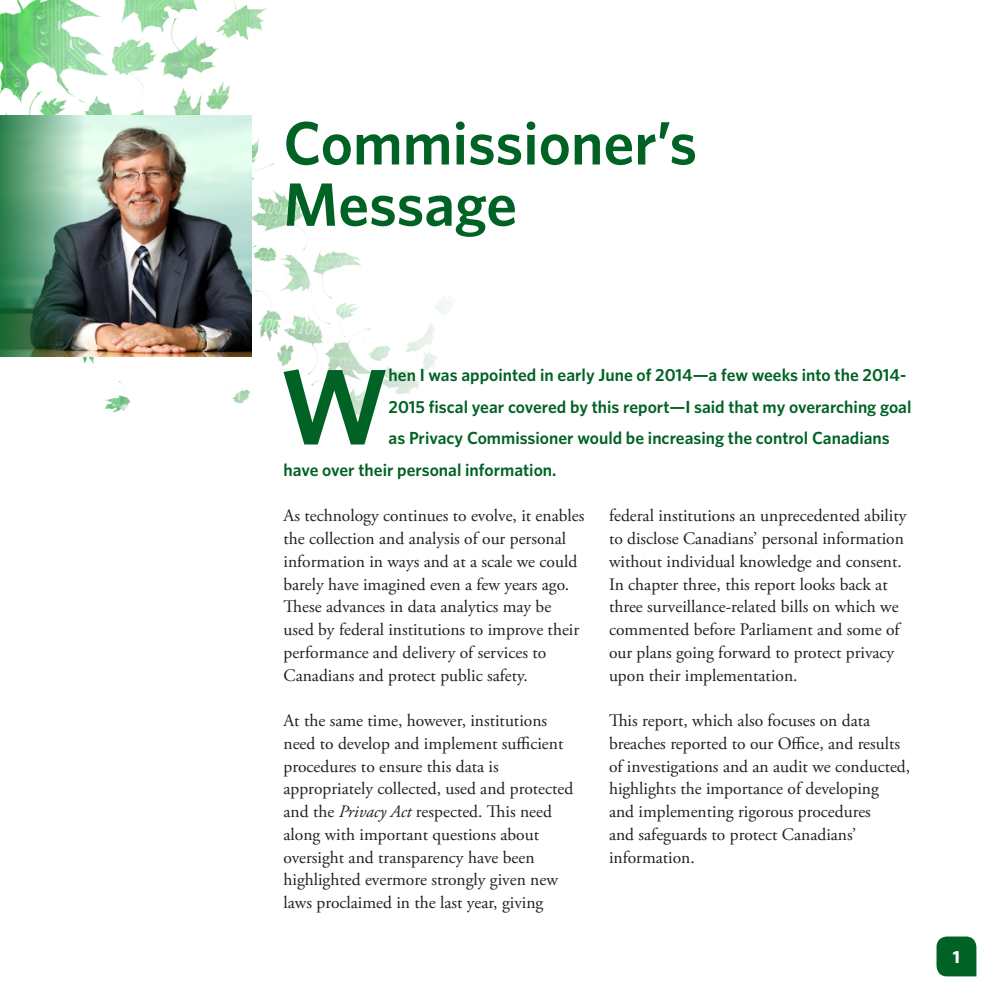
<style>
.page{position:relative;width:1008px;height:1008px;background:#fff}
.page>*{position:absolute;margin:0;border:0;box-sizing:border-box;transform-origin:0 0}
._1st_Paragraph{font:600 107.8px "Whitney";color:#006224}
.Heading{font:600 61.25px/61.2px "Whitney";color:#006224}
.t1{font:17.5px/22.8px "Adobe Garamond Pro";color:#231f20}
._1st_Paragraph-2{font:600 17.5px "Whitney";color:#006224}
.t2{font:700 17.5px "Whitney";color:#fff}
.s1{font-style:italic}
</style>
<div class="page">
<img style="left:0;top:0;width:452px;height:417px">
<img style="left:0;top:115px;width:252px;height:242px">
<svg style="left:0;top:116px;width:84px;height:241px;background:#5a8c70"></svg>
<div style="left:937px;top:937px;width:39px;height:39px;background:#006224"></div>
<p class="Heading" style="left:284px;top:111px;width:415px">Commissioner’s<br>Message</p>
<p class="_1st_Paragraph" style="left:280px;top:342px;width:110px">W</p>
<p class="_1st_Paragraph-2" style="left:389px;top:365px;width:519px">hen I was appointed in early June of 2014—a few weeks into the 2014-</p>
<p class="_1st_Paragraph-2" style="left:389px;top:396px;width:524px">2015 fiscal year covered by this report—I said that my overarching goal</p>
<p class="_1st_Paragraph-2" style="left:389px;top:428px;width:503px">as Privacy Commissioner would be increasing the control Canadians</p>
<p class="_1st_Paragraph-2" style="left:284px;top:459px;width:275px">have over their personal information.</p>
<p class="t1" style="left:284px;top:505px;width:302px">As technology continues to evolve, it enables the collection and analysis of our personal information in ways and at a scale we could barely have imagined even a few years ago.<br>These advances in data analytics may be used by federal institutions to improve their performance and delivery of services to Canadians and protect public safety.</p>
<p class="t1" style="left:284px;top:710px;width:291px">At the same time, however, institutions need to develop and implement sufficient procedures to ensure this data is appropriately collected, used and protected and the <span class="s1">Privacy Act</span> respected. This need along with important questions about oversight and transparency have been highlighted evermore strongly given new laws proclaimed in the last year, giving</p>
<p class="t1" style="left:609px;top:505px;width:299px">federal institutions an unprecedented ability to disclose Canadians’ personal information without individual knowledge and consent.<br>In chapter three, this report looks back at three surveillance-related bills on which we commented before Parliament and some of our plans going forward to protect privacy upon their implementation.</p>
<p class="t1" style="left:609px;top:710px;width:303px">This report, which also focuses on data breaches reported to our Office, and results of investigations and an audit we conducted, highlights the importance of developing<br>and implementing rigorous procedures<br>and safeguards to protect Canadians’ information.</p>
<p class="t2" style="left:953px;top:946px;width:9px">1</p>
</div>
